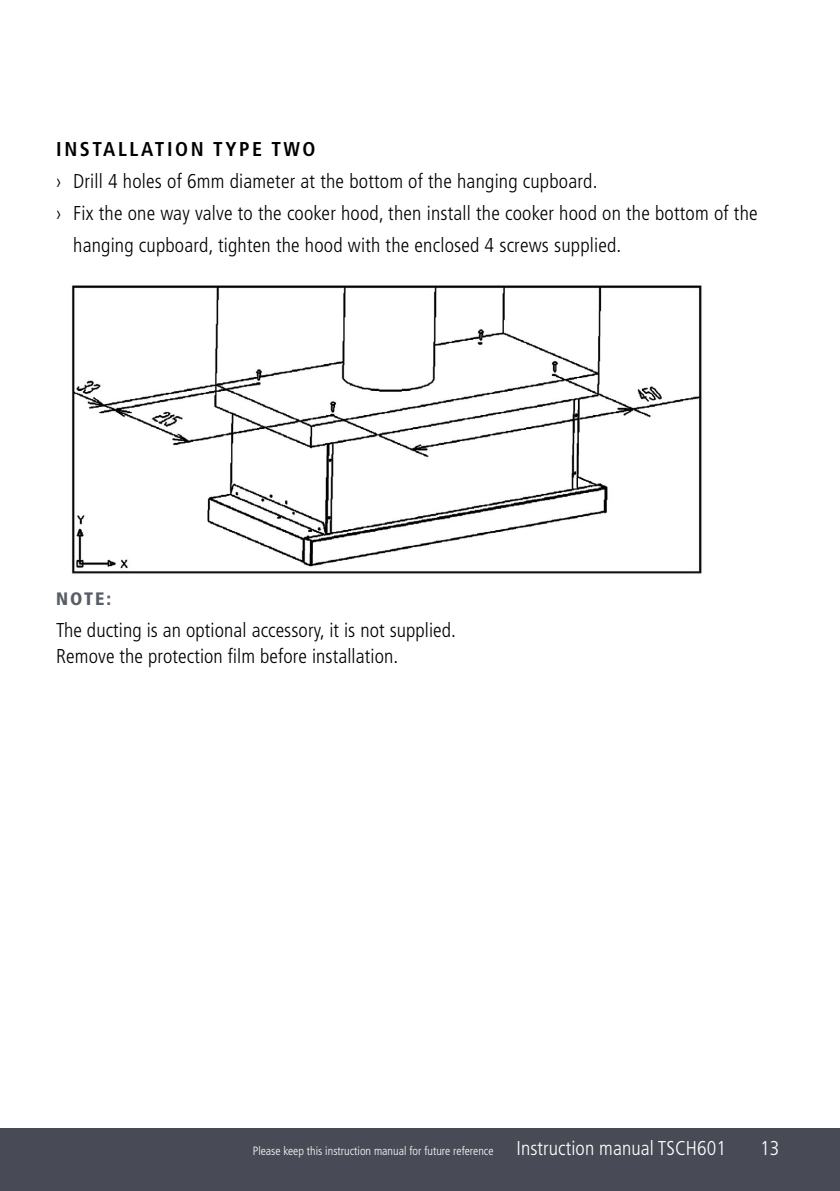
<style>
.page{position:relative;width:840px;height:1191px;background:#fff}
.page>*{position:absolute;margin:0;border:0;box-sizing:border-box;transform-origin:0 0}
.t1{font:300 condensed 20px/26px "Frutiger";letter-spacing:.01em;color:#000}
.t2{font:700 condensed 20px "Frutiger";letter-spacing:.13em;color:#000}
.t3{font:300 condensed 20px "Frutiger";color:#fff}
.t4{font:900 condensed 18px "Frutiger";color:#585d67}
.t5{font:300 condensed 12px "Frutiger";color:#fff}
.s1{font-size:20px}
</style>
<div class="page">
<div style="left:0;top:1128px;width:839px;height:63px;background:#484b55"></div>
<img style="left:72px;top:285px;width:630px;height:289px">
<p class="t2" style="left:56px;top:141px;width:261px">INSTALLATION TYPE TWO</p>
<p class="t1" style="left:56px;top:170px;width:542px">› Drill 4 holes of 6mm diameter at the bottom of the hanging cupboard.</p>
<p class="t1" style="left:56px;top:202px;width:702px">› Fix the one way valve to the cooker hood, then install the cooker hood on the bottom of the</p>
<p class="t1" style="left:73px;top:234px;width:549px">hanging cupboard, tighten the hood with the enclosed 4 screws supplied.</p>
<p class="t4" style="left:56px;top:588px;width:56px">NOTE:</p>
<p class="t1" style="left:56px;top:618px;width:401px">The ducting is an optional accessory, it is not supplied.<br>Remove the protection film before installation.</p>
<p class="t5" style="left:253px;top:1145px;width:474px">Please keep this instruction manual for future reference <span class="s1">Instruction manual TSCH601</span></p>
<p class="t3" style="left:759px;top:1139px;width:21px">13</p>
</div>
